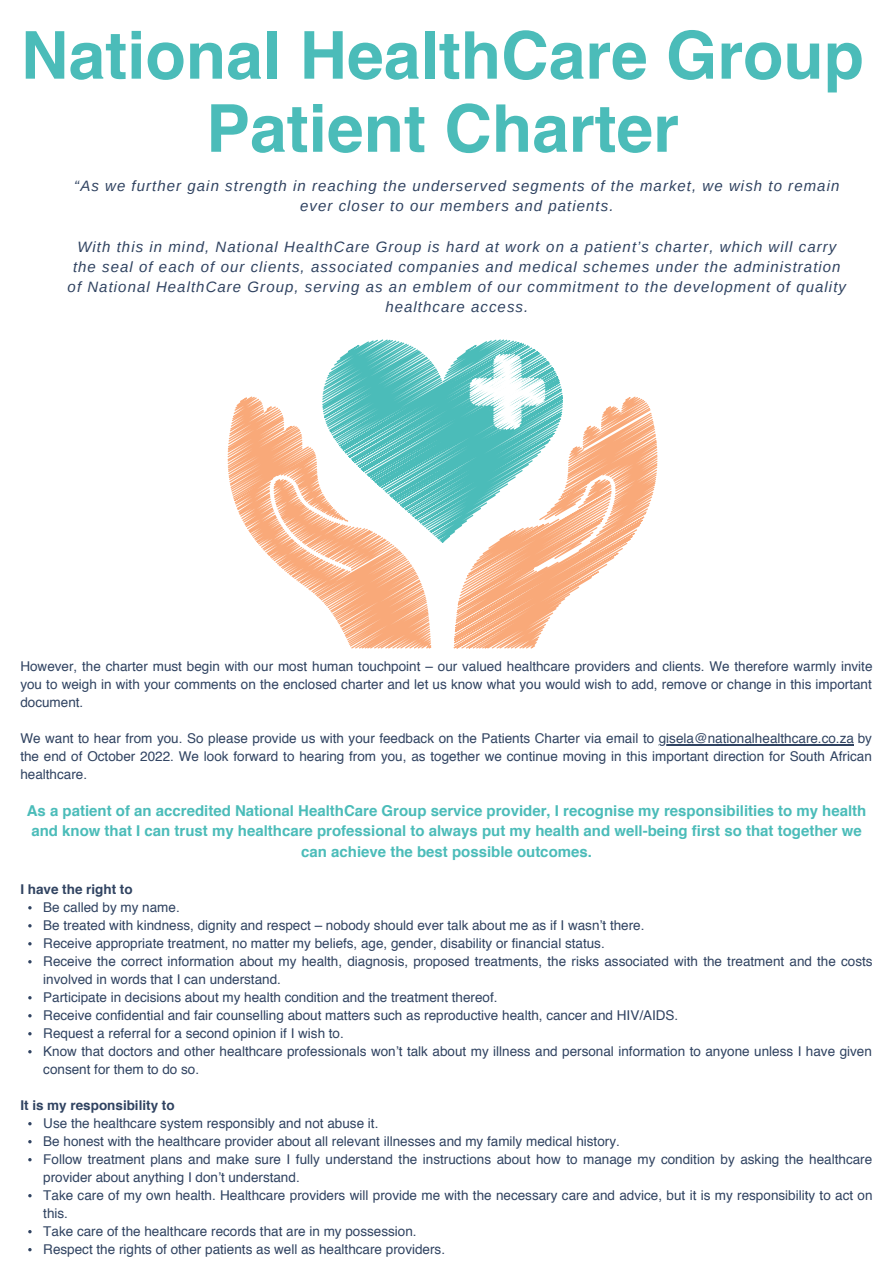
<style>
.page{position:relative;width:893px;height:1264px;background:#fff}
.page>*{position:absolute;margin:0;border:0;box-sizing:border-box;transform-origin:0 0}
.t1{font:700 66px/73.1px "Helvetica";color:#4bbcb9;text-align:center}
.t2{font:italic 15px/20.2px "Arimo";letter-spacing:.07em;color:#304361;text-align:center}
.t3{font:700 15px/20.2px "Helvetica";color:#4bbcb9;text-align:center}
.t4{font:13.5px/18px "Helvetica";color:#304361}
.t5{font:700 13.5px "Helvetica";color:#304361}
</style>
<div class="page">
<svg style="left:28px;top:906px;width:4px;height:3px"></svg>
<svg style="left:28px;top:924px;width:4px;height:3px"></svg>
<svg style="left:28px;top:942px;width:4px;height:3px"></svg>
<svg style="left:28px;top:960px;width:4px;height:3px"></svg>
<svg style="left:28px;top:996px;width:4px;height:3px"></svg>
<svg style="left:28px;top:1014px;width:4px;height:3px"></svg>
<svg style="left:28px;top:1032px;width:4px;height:3px"></svg>
<svg style="left:28px;top:1050px;width:4px;height:3px"></svg>
<svg style="left:28px;top:1122px;width:4px;height:3px"></svg>
<svg style="left:28px;top:1140px;width:4px;height:3px"></svg>
<svg style="left:28px;top:1158px;width:4px;height:3px"></svg>
<svg style="left:28px;top:1194px;width:4px;height:3px"></svg>
<svg style="left:28px;top:1230px;width:4px;height:3px"></svg>
<svg style="left:28px;top:1248px;width:4px;height:3px"></svg>
<hr style="left:658px;top:744px;width:196px;height:1px;background:#304361">
<svg style="left:227px;top:396px;width:204px;height:252px"></svg>
<svg style="left:322px;top:339px;width:120px;height:204px"></svg>
<svg style="left:442px;top:339px;width:215px;height:309px"></svg>
<h1 class="t1" style="left:21px;top:24px;width:844px">National HealthCare Group<br>Patient Charter</h1>
<p class="t2" style="left:74px;top:175px;width:766px">“As we further gain strength in reaching the underserved segments of the market, we wish to remain ever closer to our members and patients.</p>
<p class="t2" style="left:68px;top:236px;width:779px">With this in mind, National HealthCare Group is hard at work on a patient’s charter, which will carry the seal of each of our clients, associated companies and medical schemes under the administration of National HealthCare Group, serving as an emblem of our commitment to the development of quality healthcare access.</p>
<p class="t4" style="left:20px;top:658px;width:853px;text-align:justify">However, the charter must begin with our most human touchpoint – our valued healthcare providers and clients. We therefore warmly invite you to weigh in with your comments on the enclosed charter and let us know what you would wish to add, remove or change in this important document.</p>
<p class="t4" style="left:20px;top:730px;width:853px;text-align:justify">We want to hear from you. So please provide us with your feedback on the Patients Charter via email to gisela@nationalhealthcare.co.za by the end of October 2022. We look forward to hearing from you, as together we continue moving in this important direction for South African healthcare.</p>
<p class="t3" style="left:27px;top:802px;width:841px">As a patient of an accredited National HealthCare Group service provider, I recognise my responsibilities to my health and know that I can trust my healthcare professional to always put my health and well-being first so that together we can achieve the best possible outcomes.</p>
<p class="t5" style="left:20px;top:883px;width:114px">I have the right to</p>
<p class="t4" style="left:43px;top:899px;width:830px">Be called by my name.<br>Be treated with kindness, dignity and respect – nobody should ever talk about me as if I wasn’t there.<br>Receive appropriate treatment, no matter my beliefs, age, gender, disability or financial status.<br>Receive the correct information about my health, diagnosis, proposed treatments, the risks associated with the treatment and the costs involved in words that I can understand.<br>Participate in decisions about my health condition and the treatment thereof.<br>Receive confidential and fair counselling about matters such as reproductive health, cancer and HIV/AIDS.<br>Request a referral for a second opinion if I wish to.<br>Know that doctors and other healthcare professionals won’t talk about my illness and personal information to anyone unless I have given consent for them to do so.</p>
<p class="t5" style="left:20px;top:1099px;width:156px">It is my responsibility to</p>
<p class="t4" style="left:43px;top:1114px;width:830px">Use the healthcare system responsibly and not abuse it.<br>Be honest with the healthcare provider about all relevant illnesses and my family medical history.<br>Follow treatment plans and make sure I fully understand the instructions about how to manage my condition by asking the healthcare provider about anything I don’t understand.<br>Take care of my own health. Healthcare providers will provide me with the necessary care and advice, but it is my responsibility to act on this.<br>Take care of the healthcare records that are in my possession.<br>Respect the rights of other patients as well as healthcare providers.</p>
</div>
